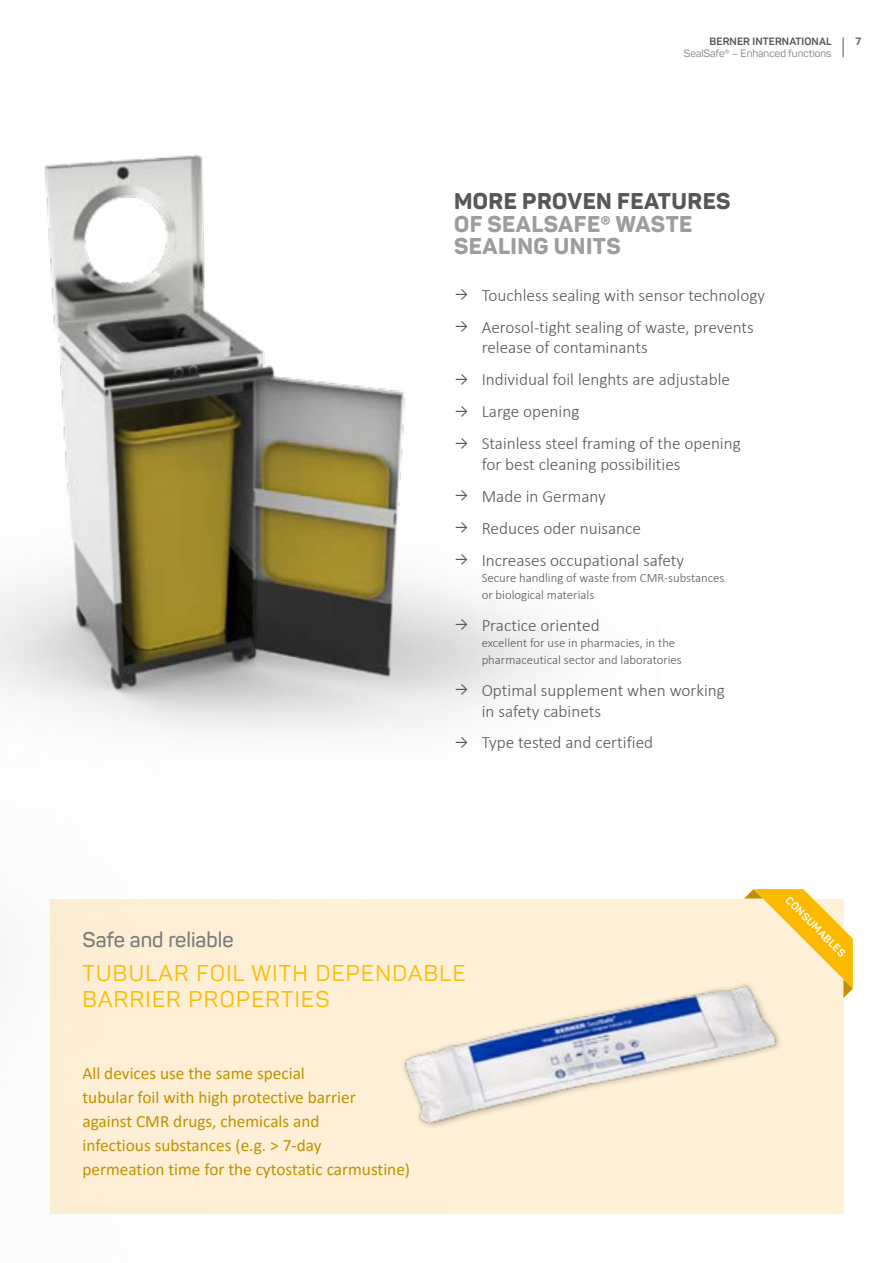
<style>
.page{position:relative;width:893px;height:1263px;background:#fff}
.page>*{position:absolute;margin:0;border:0;box-sizing:border-box;transform-origin:0 0}
.t1{font:22.5px/25.5px "Panton";letter-spacing:.06em;color:#fbba00}
.t2{font:800 22.5px/22.5px "Panton";letter-spacing:.02em;color:#9d9d9c}
.t3{font:800 22.5px "Panton";letter-spacing:.02em;color:#575756}
.t4{font:600 21px "Panton";color:#7c7b7b}
.t5{font:300 17.25px/20.7px "Calibri";color:#575756}
.t6{font:17.25px/24px "Calibri";color:#c09100}
.t7{font:300 12.75px/16.5px "Calibri";color:#575756}
.t8{font:10.5px "Panton";color:#7c7b7b}
.t9{font:700 10.5px "Panton";letter-spacing:.01em;color:#575756}
.t10{font:700 10.5px "Panton";color:#fff}
.s1{font-weight:400;font-size:15px}
</style>
<div class="page">
<svg style="left:843px;top:38px;width:1px;height:19px"></svg>
<img style="left:0;top:154px;width:554px;height:580px">
<div style="left:50px;top:898px;width:793px;height:315px;background:#fff1d7"></div>
<svg style="left:744px;top:889px;width:109px;height:109px"></svg>
<img style="left:403px;top:960px;width:393px;height:167px">
<p class="t9" style="left:710px;top:35px;width:124px">BERNER INTERNATIONAL</p>
<p class="t9" style="left:855px;top:35px;width:7px">7</p>
<p class="t8" style="left:684px;top:47px;width:149px">SealSafe® – Enhanced functions</p>
<h1 class="t3" style="left:454px;top:187px;width:278px">MORE PROVEN FEATURES</h1>
<h1 class="t2" style="left:454px;top:212px;width:240px">OF SEALSAFE® WASTE<br>SEALING UNITS</h1>
<p class="t5" style="left:455px;top:285px;width:312px"><span class="s1">→</span> Touchless sealing with sensor technology</p>
<p class="t5" style="left:482px;top:316px;width:274px;text-indent:-27px"><span class="s1">→</span> Aerosol-tight sealing of waste, prevents release of contaminants</p>
<p class="t5" style="left:455px;top:369px;width:277px"><span class="s1">→</span> Individual foil lenghts are adjustable</p>
<p class="t5" style="left:455px;top:401px;width:126px"><span class="s1">→</span> Large opening</p>
<p class="t5" style="left:482px;top:433px;width:261px;text-indent:-27px"><span class="s1">→</span> Stainless steel framing of the opening for best cleaning possibilities</p>
<p class="t5" style="left:455px;top:486px;width:153px"><span class="s1">→</span> Made in Germany</p>
<p class="t5" style="left:455px;top:518px;width:188px"><span class="s1">→</span> Reduces oder nuisance</p>
<p class="t5" style="left:455px;top:550px;width:231px"><span class="s1">→</span> Increases occupational safety</p>
<p class="t7" style="left:482px;top:570px;width:244px">Secure handling of waste from CMR-substances or biological materials</p>
<p class="t5" style="left:455px;top:615px;width:146px"><span class="s1">→</span> Practice oriented</p>
<p class="t7" style="left:482px;top:635px;width:202px">excellent for use in pharmacies, in the pharmaceutical sector and laboratories</p>
<p class="t5" style="left:482px;top:679px;width:245px;text-indent:-27px"><span class="s1">→</span> Optimal supplement when working in safety cabinets</p>
<p class="t5" style="left:455px;top:732px;width:200px"><span class="s1">→</span> Type tested and certified</p>
<p class="t4" style="left:82px;top:927px;width:153px">Safe and reliable</p>
<h1 class="t1" style="left:83px;top:960px;width:384px">TUBULAR FOIL WITH DEPENDABLE<br>BARRIER PROPERTIES</h1>
<p class="t6" style="left:82px;top:1061px;width:329px">All devices use the same special<br>tubular foil with high protective barrier<br>against CMR drugs, chemicals and<br>infectious substances (e.g. &gt; 7-day<br>permeation time for the cytostatic carmustine)</p>
<p class="t10" style="left:792px;top:894px;width:81px;rotate:45deg">CONSUMABLES</p>
</div>
